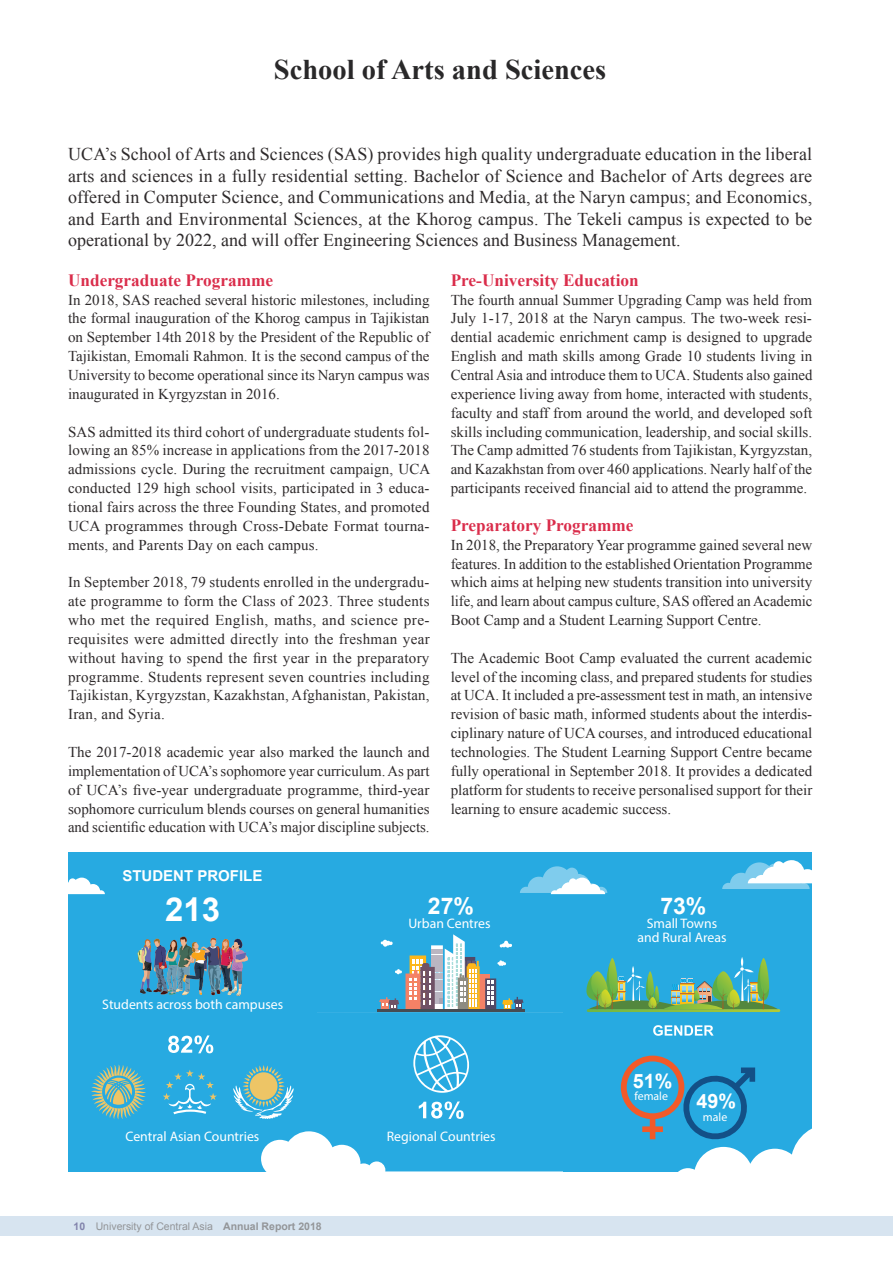
<style>
.page{position:relative;width:893px;height:1263px;background:#fff}
.page>*{position:absolute;margin:0;border:0;box-sizing:border-box;transform-origin:0 0}
.t1{font:700 33px "Arial";color:#fff}
.t2{font:700 28.5px "Times New Roman";color:#292829}
.t3{font:700 22.95px "Arial";color:#fff}
.t4{font:700 19.8px "Arial";color:#fff}
.t5{font:18px/21.5px "Times New Roman";color:#2e2a2b;text-align:justify}
.t6{font:700 17.25px "Times New Roman";color:#da2d4b}
.t7{font:15px/18.9px "Times New Roman";color:#2e2a2b;text-align:justify}
.t8{font:700 15px "Arial";color:#fff}
.t9{font:13.8px/14px "Myriad Pro";color:#fff;text-align:center}
.t10{font:11.85px "Myriad Pro";color:#fff}
.t11{font:10.5px "Arial";color:#939598}
.s1{font-weight:700;color:#8284ac}
.s2{font-weight:700}
</style>
<div class="page">
<div style="left:68px;top:853px;width:249px;height:159px;background:#27aae1"></div>
<div style="left:68px;top:1012px;width:249px;height:159px;background:#27aae1"></div>
<div style="left:317px;top:853px;width:249px;height:159px;background:#27aae1"></div>
<div style="left:317px;top:1012px;width:249px;height:159px;background:#27aae1"></div>
<div style="left:564px;top:853px;width:248px;height:159px;background:#27aae1"></div>
<div style="left:564px;top:1012px;width:248px;height:159px;background:#27aae1"></div>
<svg style="left:68px;top:877px;width:37px;height:17px"></svg>
<svg style="left:520px;top:866px;width:87px;height:28px"></svg>
<svg style="left:653px;top:1025px;width:61px;height:11px"></svg>
<img style="left:137px;top:936px;width:111px;height:60px">
<svg style="left:413px;top:1035px;width:56px;height:58px"></svg>
<svg style="left:233px;top:1065px;width:61px;height:54px"></svg>
<svg style="left:91px;top:1064px;width:55px;height:55px"></svg>
<svg style="left:163px;top:1070px;width:54px;height:44px"></svg>
<svg style="left:168px;top:1035px;width:45px;height:18px"></svg>
<svg style="left:379px;top:934px;width:144px;height:75px"></svg>
<hr style="left:377px;top:1009px;width:148px;height:3px;background:#464c53">
<svg style="left:587px;top:1009px;width:193px;height:3px"></svg>
<svg style="left:586px;top:957px;width:192px;height:52px"></svg>
<svg style="left:722px;top:860px;width:90px;height:29px"></svg>
<svg style="left:621px;top:1055px;width:191px;height:117px"></svg>
<svg style="left:261px;top:1131px;width:124px;height:41px"></svg>
<svg style="left:419px;top:1101px;width:45px;height:18px"></svg>
<div style="left:0;top:1216px;width:893px;height:19px;background:#d7e4f0"></div>
<h2 class="t2" style="left:274px;top:50px;width:334px">School of Arts and Sciences</h2>
<p class="t5" style="left:68px;top:143px;width:746px">UCA’s School of Arts and Sciences (SAS) provides high quality undergraduate education in the liberal arts and sciences in a fully residential setting. Bachelor of Science and Bachelor of Arts degrees are offered in Computer Science, and Communications and Media, at the Naryn campus; and Economics, and Earth and Environmental Sciences, at the Khorog campus. The Tekeli campus is expected to be operational by 2022, and will offer Engineering Sciences and Business Management.</p>
<p class="t6" style="left:68px;top:268px;width:207px">Undergraduate Programme</p>
<p class="t7" style="left:68px;top:290px;width:363px">In 2018, SAS reached several historic milestones, including the formal inauguration of the Khorog campus in Tajikistan on September 14th 2018 by the President of the Republic of Tajikistan, Emomali Rahmon. It is the second campus of the University to become operational since its Naryn campus was inaugurated in Kyrgyzstan in 2016.</p>
<p class="t7" style="left:68px;top:422px;width:364px">SAS admitted its third cohort of undergraduate students fol&shy;lowing an 85% increase in applications from the 2017-2018 admissions cycle. During the recruitment campaign, UCA conducted 129 high school visits, participated in 3 educa&shy;tional fairs across the three Founding States, and promoted UCA programmes through Cross-Debate Format tourna&shy;ments, and Parents Day on each campus.</p>
<p class="t7" style="left:68px;top:573px;width:363px">In September 2018, 79 students enrolled in the undergradu&shy;ate programme to form the Class of 2023. Three students who met the required English, maths, and science pre&shy;requisites were admitted directly into the freshman year without having to spend the first year in the preparatory programme. Students represent seven countries including Tajikistan, Kyrgyzstan, Kazakhstan, Afghanistan, Pakistan, Iran, and Syria.</p>
<p class="t7" style="left:68px;top:742px;width:363px">The 2017-2018 academic year also marked the launch and implementation of UCA’s sophomore year curriculum. As part of UCA’s five-year undergraduate programme, third-year sophomore curriculum blends courses on general humanities and scientific education with UCA’s major discipline subjects.</p>
<p class="t6" style="left:451px;top:268px;width:189px">Pre-University Education</p>
<p class="t7" style="left:451px;top:290px;width:363px">The fourth annual Summer Upgrading Camp was held from July 1-17, 2018 at the Naryn campus. The two-week resi&shy;dential academic enrichment camp is designed to upgrade English and math skills among Grade 10 students living in Central Asia and introduce them to UCA. Students also gained experience living away from home, interacted with students, faculty and staff from around the world, and developed soft skills including communication, leadership, and social skills.<br>The Camp admitted 76 students from Tajikistan, Kyrgyzstan, and Kazakhstan from over 460 applications. Nearly half of the participants received financial aid to attend the programme.</p>
<p class="t6" style="left:451px;top:513px;width:184px">Preparatory Programme</p>
<p class="t7" style="left:451px;top:535px;width:363px">In 2018, the Preparatory Year programme gained several new features. In addition to the established Orientation Programme which aims at helping new students transition into university life, and learn about campus culture, SAS offered an Academic Boot Camp and a Student Learning Support Centre.</p>
<p class="t7" style="left:451px;top:648px;width:363px">The Academic Boot Camp evaluated the current academic level of the incoming class, and prepared students for studies at UCA. It included a pre-assessment test in math, an intensive revision of basic math, informed students about the interdis&shy;ciplinary nature of UCA courses, and introduced educational technologies. The Student Learning Support Centre became fully operational in September 2018. It provides a dedicated platform for students to receive personalised support for their learning to ensure academic success.</p>
<p class="t8" style="left:122px;top:865px;width:142px">STUDENT PROFILE</p>
<h1 class="t1" style="left:165px;top:887px;width:56px">213</h1>
<p class="t9" style="left:102px;top:997px;width:182px">Students across both campuses</p>
<h3 class="t3" style="left:428px;top:890px;width:47px">27%</h3>
<p class="t9" style="left:408px;top:916px;width:84px">Urban Centres</p>
<p class="t9" style="left:125px;top:1129px;width:135px">Central Asian Countries</p>
<p class="t9" style="left:387px;top:1129px;width:110px">Regional Countries</p>
<p class="t11" style="left:74px;top:1219px;width:250px"><span class="s1">10</span> University of Central Asia <span class="s2">Annual Report 2018</span></p>
<h3 class="t3" style="left:660px;top:890px;width:47px">73%</h3>
<p class="t9" style="left:637px;top:916px;width:91px">Small Towns and Rural Areas</p>
<h3 class="t4" style="left:633px;top:1067px;width:41px">51%</h3>
<p class="t10" style="left:634px;top:1089px;width:35px">female</p>
<h3 class="t4" style="left:697px;top:1087px;width:41px">49%</h3>
<p class="t10" style="left:703px;top:1110px;width:26px">male</p>
</div>
